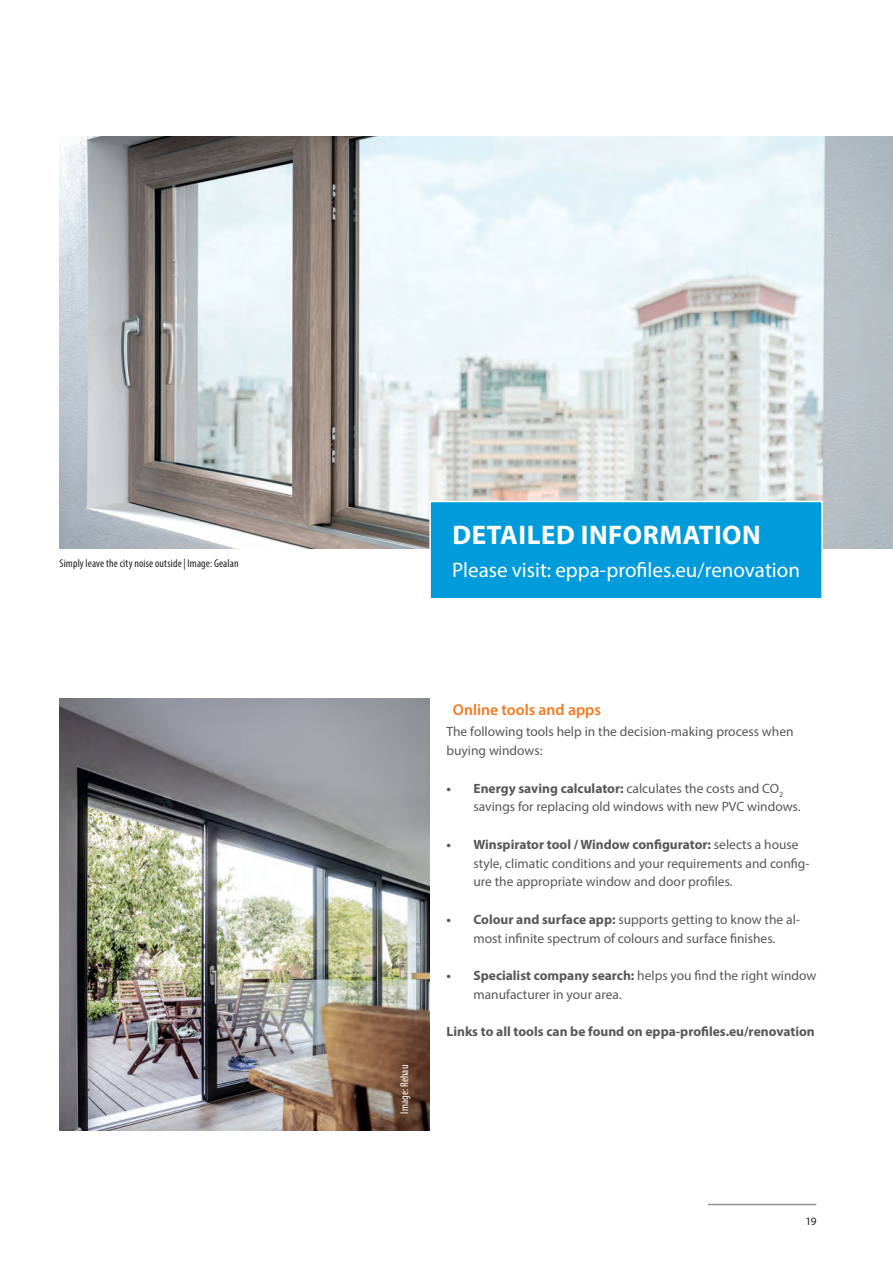
<style>
.page{position:relative;width:893px;height:1263px;background:#fff}
.page>*{position:absolute;margin:0;border:0;box-sizing:border-box;transform-origin:0 0}
.Stoerer_Headline_18{font:700 27px "Myriad Pro";letter-spacing:.02em;color:#fff}
.Stoerer_Subline_14{font:21px "Myriad Pro";color:#fff}
.Zwischenheadline_10{font:600 15.75px "Myriad Pro";color:#f47921}
.Fliesstext{font:13.5px/18.8px "Myriad Pro";color:#57585a}
.Fliesstext-2{font:700 13.5px "Myriad Pro";color:#57585a}
.Bildnachweis{font:condensed 11.25px "Myriad Pro";letter-spacing:.015em;color:#231f20}
.Bildnachweis-2{font:condensed 11.25px "Myriad Pro";letter-spacing:.01em;color:#fff}
.t1{font:11.25px "Myriad Pro";color:#231f20}
.s1{font-weight:700}
</style>
<div class="page">
<hr style="left:708px;top:1204px;width:108px;height:1px;background:#8e9294">
<img style="left:60px;top:699px;width:369px;height:431px">
<img style="left:60px;top:136px;width:833px;height:413px">
<div style="left:430px;top:501px;width:392px;height:98px;background:#009bdb"></div>
<div style="left:429px;top:501px;width:394px;height:98px;border:2px solid #fff"></div>
<p class="Bildnachweis" style="left:60px;top:556px;width:181px">Simply leave the city noise outside | Image: Gealan</p>
<p class="Stoerer_Headline_18" style="left:452px;top:517px;width:310px">DETAILED INFORMATION</p>
<p class="Stoerer_Subline_14" style="left:452px;top:557px;width:349px">Please visit: eppa-profiles.eu/renovation</p>
<p class="Bildnachweis-2" style="left:398px;top:1113px;width:50px;rotate:-90deg">Image: Rehau</p>
<p class="Zwischenheadline_10" style="left:453px;top:699px;width:150px">Online tools and apps</p>
<p class="Fliesstext" style="left:446px;top:722px;width:349px">The following tools help in the decision-making process when buying windows:</p>
<p class="Fliesstext" style="left:473px;top:778px;width:329px;text-indent:-27px"><span class="s1">• Energy saving calculator:</span> calculates the costs and CO<sub>2 </sub>savings for replacing old windows with new PVC windows.</p>
<p class="Fliesstext" style="left:473px;top:835px;width:338px;text-indent:-27px"><span class="s1">• Winspirator tool / Window configurator:</span> selects a house style, climatic conditions and your requirements and config&shy;ure the appropriate window and door profiles.</p>
<p class="Fliesstext" style="left:446px;top:910px;width:355px;text-align:center"><span class="s1">• Colour and surface app:</span> supports getting to know the al&shy;most infinite spectrum of colours and surface finishes.</p>
<p class="Fliesstext" style="left:473px;top:966px;width:344px;text-indent:-27px"><span class="s1">• Specialist company search:</span> helps you find the right window manufacturer in your area.</p>
<p class="Fliesstext-2" style="left:446px;top:1023px;width:370px">Links to all tools can be found on eppa-profiles.eu/renovation</p>
<p class="t1" style="left:805px;top:1214px;width:13px">19</p>
</div>
